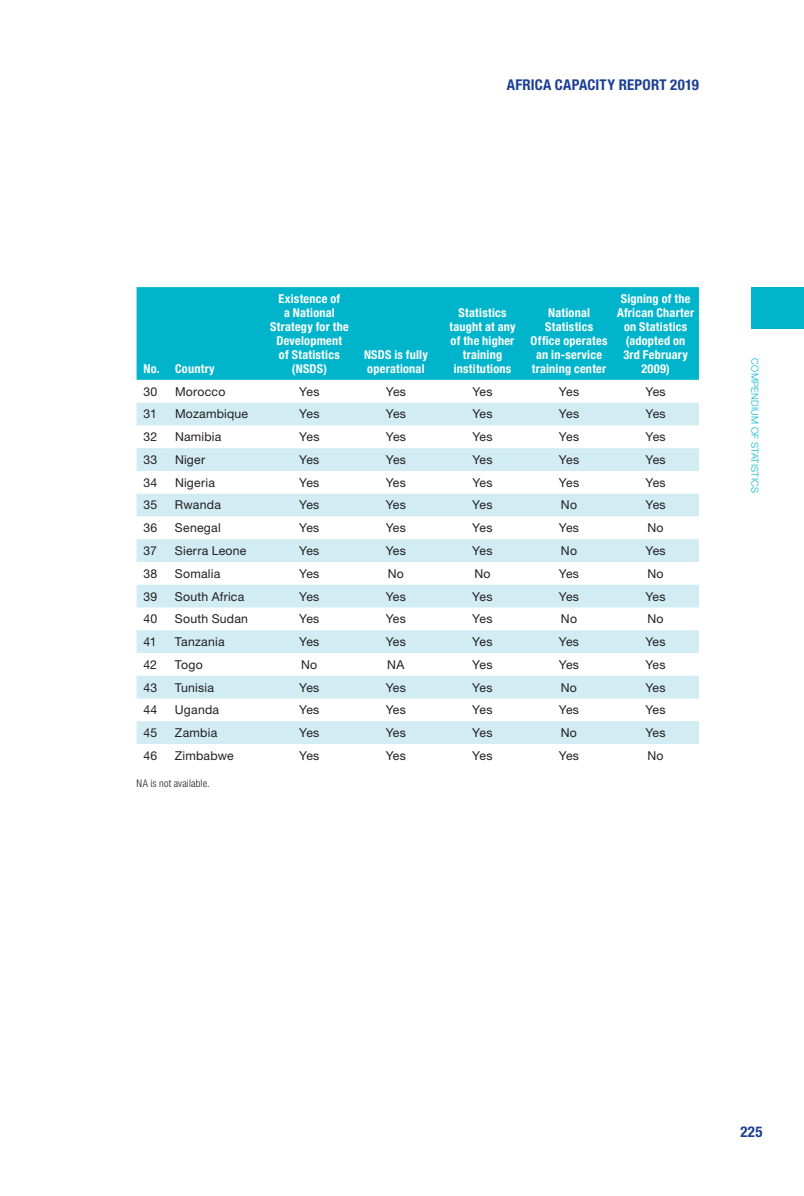
<style>
.page{position:relative;width:804px;height:1196px;background:#fff}
.page>*{position:absolute;margin:0;border:0;box-sizing:border-box;transform-origin:0 0}
.t1{font:700 condensed 14.88px "Helvetica Neue LT Std";letter-spacing:.015em;color:#1b3f94}
.t2{font:12.25px "Helvetica Neue LT Std";letter-spacing:.02em;color:#231f20}
.t3{font:700 condensed 12.25px/14px "Helvetica Neue LT Std";letter-spacing:.02em;color:#fff;text-align:center}
.t4{font:300 condensed 10.5px "Helvetica Neue LT Std";letter-spacing:.015em;color:#231f20}
.t5{font:300 9.62px "Helvetica Neue LT Std";color:#00b5cb}
</style>
<div class="page">
<div style="left:751px;top:287px;width:53px;height:42px;background:#00b5cb"></div>
<div style="left:136px;top:287px;width:563px;height:93px;background:#00b5cb"></div>
<svg style="left:136px;top:402px;width:563px;height:342px;fill:#d1ecf2"></svg>
<p class="t1" style="left:506px;top:76px;width:194px">AFRICA CAPACITY REPORT 2019</p>
<p class="t3" style="left:144px;top:361px;width:73px">No. Country</p>
<p class="t3" style="left:270px;top:291px;width:80px">Existence of<br>a National<br>Strategy for the<br>Development<br>of Statistics (NSDS)</p>
<p class="t3" style="left:364px;top:347px;width:65px;text-align:left">NSDS is fully operational</p>
<p class="t3" style="left:449px;top:305px;width:68px">Statistics taught at any of the higher training institutions</p>
<p class="t3" style="left:530px;top:305px;width:78px">National<br>Statistics<br>Office operates an in-service training center</p>
<p class="t3" style="left:617px;top:291px;width:79px">Signing of the<br>African Charter on Statistics (adopted on<br>3rd February<br>2009)</p>
<p class="t2" style="left:143px;top:384px;width:15px">30</p>
<p class="t2" style="left:175px;top:384px;width:52px">Morocco</p>
<p class="t2" style="left:299px;top:384px;width:22px">Yes</p>
<p class="t2" style="left:386px;top:384px;width:22px">Yes</p>
<p class="t2" style="left:472px;top:384px;width:22px">Yes</p>
<p class="t2" style="left:559px;top:384px;width:22px">Yes</p>
<p class="t2" style="left:645px;top:384px;width:22px">Yes</p>
<p class="t2" style="left:143px;top:407px;width:15px">31</p>
<p class="t2" style="left:175px;top:407px;width:75px">Mozambique</p>
<p class="t2" style="left:299px;top:407px;width:22px">Yes</p>
<p class="t2" style="left:386px;top:407px;width:22px">Yes</p>
<p class="t2" style="left:472px;top:407px;width:22px">Yes</p>
<p class="t2" style="left:559px;top:407px;width:22px">Yes</p>
<p class="t2" style="left:645px;top:407px;width:22px">Yes</p>
<p class="t2" style="left:143px;top:429px;width:15px">32</p>
<p class="t2" style="left:175px;top:429px;width:48px">Namibia</p>
<p class="t2" style="left:299px;top:429px;width:22px">Yes</p>
<p class="t2" style="left:386px;top:429px;width:22px">Yes</p>
<p class="t2" style="left:472px;top:429px;width:22px">Yes</p>
<p class="t2" style="left:559px;top:429px;width:22px">Yes</p>
<p class="t2" style="left:645px;top:429px;width:22px">Yes</p>
<p class="t2" style="left:143px;top:452px;width:15px">33</p>
<p class="t2" style="left:175px;top:452px;width:32px">Niger</p>
<p class="t2" style="left:299px;top:452px;width:22px">Yes</p>
<p class="t2" style="left:386px;top:452px;width:22px">Yes</p>
<p class="t2" style="left:472px;top:452px;width:22px">Yes</p>
<p class="t2" style="left:559px;top:452px;width:22px">Yes</p>
<p class="t2" style="left:645px;top:452px;width:22px">Yes</p>
<p class="t2" style="left:143px;top:475px;width:15px">34</p>
<p class="t2" style="left:175px;top:475px;width:41px">Nigeria</p>
<p class="t2" style="left:299px;top:475px;width:22px">Yes</p>
<p class="t2" style="left:386px;top:475px;width:22px">Yes</p>
<p class="t2" style="left:472px;top:475px;width:22px">Yes</p>
<p class="t2" style="left:559px;top:475px;width:22px">Yes</p>
<p class="t2" style="left:645px;top:475px;width:22px">Yes</p>
<p class="t2" style="left:143px;top:498px;width:15px">35</p>
<p class="t2" style="left:175px;top:498px;width:47px">Rwanda</p>
<p class="t2" style="left:299px;top:498px;width:22px">Yes</p>
<p class="t2" style="left:386px;top:498px;width:22px">Yes</p>
<p class="t2" style="left:472px;top:498px;width:22px">Yes</p>
<p class="t2" style="left:561px;top:498px;width:18px">No</p>
<p class="t2" style="left:645px;top:498px;width:22px">Yes</p>
<p class="t2" style="left:143px;top:520px;width:15px">36</p>
<p class="t2" style="left:175px;top:520px;width:47px">Senegal</p>
<p class="t2" style="left:299px;top:520px;width:22px">Yes</p>
<p class="t2" style="left:386px;top:520px;width:22px">Yes</p>
<p class="t2" style="left:472px;top:520px;width:22px">Yes</p>
<p class="t2" style="left:559px;top:520px;width:22px">Yes</p>
<p class="t2" style="left:647px;top:520px;width:18px">No</p>
<p class="t2" style="left:143px;top:543px;width:15px">37</p>
<p class="t2" style="left:175px;top:543px;width:73px">Sierra Leone</p>
<p class="t2" style="left:299px;top:543px;width:22px">Yes</p>
<p class="t2" style="left:386px;top:543px;width:22px">Yes</p>
<p class="t2" style="left:472px;top:543px;width:22px">Yes</p>
<p class="t2" style="left:561px;top:543px;width:18px">No</p>
<p class="t2" style="left:645px;top:543px;width:22px">Yes</p>
<p class="t2" style="left:143px;top:566px;width:15px">38</p>
<p class="t2" style="left:175px;top:566px;width:47px">Somalia</p>
<p class="t2" style="left:299px;top:566px;width:22px">Yes</p>
<p class="t2" style="left:388px;top:566px;width:18px">No</p>
<p class="t2" style="left:474px;top:566px;width:18px">No</p>
<p class="t2" style="left:559px;top:566px;width:22px">Yes</p>
<p class="t2" style="left:647px;top:566px;width:18px">No</p>
<p class="t2" style="left:143px;top:589px;width:15px">39</p>
<p class="t2" style="left:175px;top:589px;width:71px">South Africa</p>
<p class="t2" style="left:299px;top:589px;width:22px">Yes</p>
<p class="t2" style="left:386px;top:589px;width:22px">Yes</p>
<p class="t2" style="left:472px;top:589px;width:22px">Yes</p>
<p class="t2" style="left:559px;top:589px;width:22px">Yes</p>
<p class="t2" style="left:645px;top:589px;width:22px">Yes</p>
<p class="t2" style="left:143px;top:611px;width:15px">40</p>
<p class="t2" style="left:175px;top:611px;width:75px">South Sudan</p>
<p class="t2" style="left:299px;top:611px;width:22px">Yes</p>
<p class="t2" style="left:386px;top:611px;width:22px">Yes</p>
<p class="t2" style="left:472px;top:611px;width:22px">Yes</p>
<p class="t2" style="left:561px;top:611px;width:18px">No</p>
<p class="t2" style="left:647px;top:611px;width:18px">No</p>
<p class="t2" style="left:143px;top:634px;width:15px">41</p>
<p class="t2" style="left:175px;top:634px;width:51px">Tanzania</p>
<p class="t2" style="left:299px;top:634px;width:22px">Yes</p>
<p class="t2" style="left:386px;top:634px;width:22px">Yes</p>
<p class="t2" style="left:472px;top:634px;width:22px">Yes</p>
<p class="t2" style="left:559px;top:634px;width:22px">Yes</p>
<p class="t2" style="left:645px;top:634px;width:22px">Yes</p>
<p class="t2" style="left:143px;top:657px;width:15px">42</p>
<p class="t2" style="left:175px;top:657px;width:29px">Togo</p>
<p class="t2" style="left:301px;top:657px;width:18px">No</p>
<p class="t2" style="left:387px;top:657px;width:19px">NA</p>
<p class="t2" style="left:472px;top:657px;width:22px">Yes</p>
<p class="t2" style="left:559px;top:657px;width:22px">Yes</p>
<p class="t2" style="left:645px;top:657px;width:22px">Yes</p>
<p class="t2" style="left:143px;top:680px;width:15px">43</p>
<p class="t2" style="left:175px;top:680px;width:41px">Tunisia</p>
<p class="t2" style="left:299px;top:680px;width:22px">Yes</p>
<p class="t2" style="left:386px;top:680px;width:22px">Yes</p>
<p class="t2" style="left:472px;top:680px;width:22px">Yes</p>
<p class="t2" style="left:561px;top:680px;width:18px">No</p>
<p class="t2" style="left:645px;top:680px;width:22px">Yes</p>
<p class="t2" style="left:143px;top:702px;width:15px">44</p>
<p class="t2" style="left:175px;top:702px;width:46px">Uganda</p>
<p class="t2" style="left:299px;top:702px;width:22px">Yes</p>
<p class="t2" style="left:386px;top:702px;width:22px">Yes</p>
<p class="t2" style="left:472px;top:702px;width:22px">Yes</p>
<p class="t2" style="left:559px;top:702px;width:22px">Yes</p>
<p class="t2" style="left:645px;top:702px;width:22px">Yes</p>
<p class="t2" style="left:143px;top:725px;width:15px">45</p>
<p class="t2" style="left:175px;top:725px;width:44px">Zambia</p>
<p class="t2" style="left:299px;top:725px;width:22px">Yes</p>
<p class="t2" style="left:386px;top:725px;width:22px">Yes</p>
<p class="t2" style="left:472px;top:725px;width:22px">Yes</p>
<p class="t2" style="left:561px;top:725px;width:18px">No</p>
<p class="t2" style="left:645px;top:725px;width:22px">Yes</p>
<p class="t2" style="left:143px;top:748px;width:15px">46</p>
<p class="t2" style="left:175px;top:748px;width:60px">Zimbabwe</p>
<p class="t2" style="left:299px;top:748px;width:22px">Yes</p>
<p class="t2" style="left:386px;top:748px;width:22px">Yes</p>
<p class="t2" style="left:472px;top:748px;width:22px">Yes</p>
<p class="t2" style="left:559px;top:748px;width:22px">Yes</p>
<p class="t2" style="left:647px;top:748px;width:18px">No</p>
<p class="t4" style="left:136px;top:777px;width:75px">NA is not available.</p>
<p class="t5" style="left:760px;top:358px;width:136px;rotate:90deg">Compendiumofstatistics</p>
<p class="t1" style="left:740px;top:1122px;width:24px">225</p>
</div>
